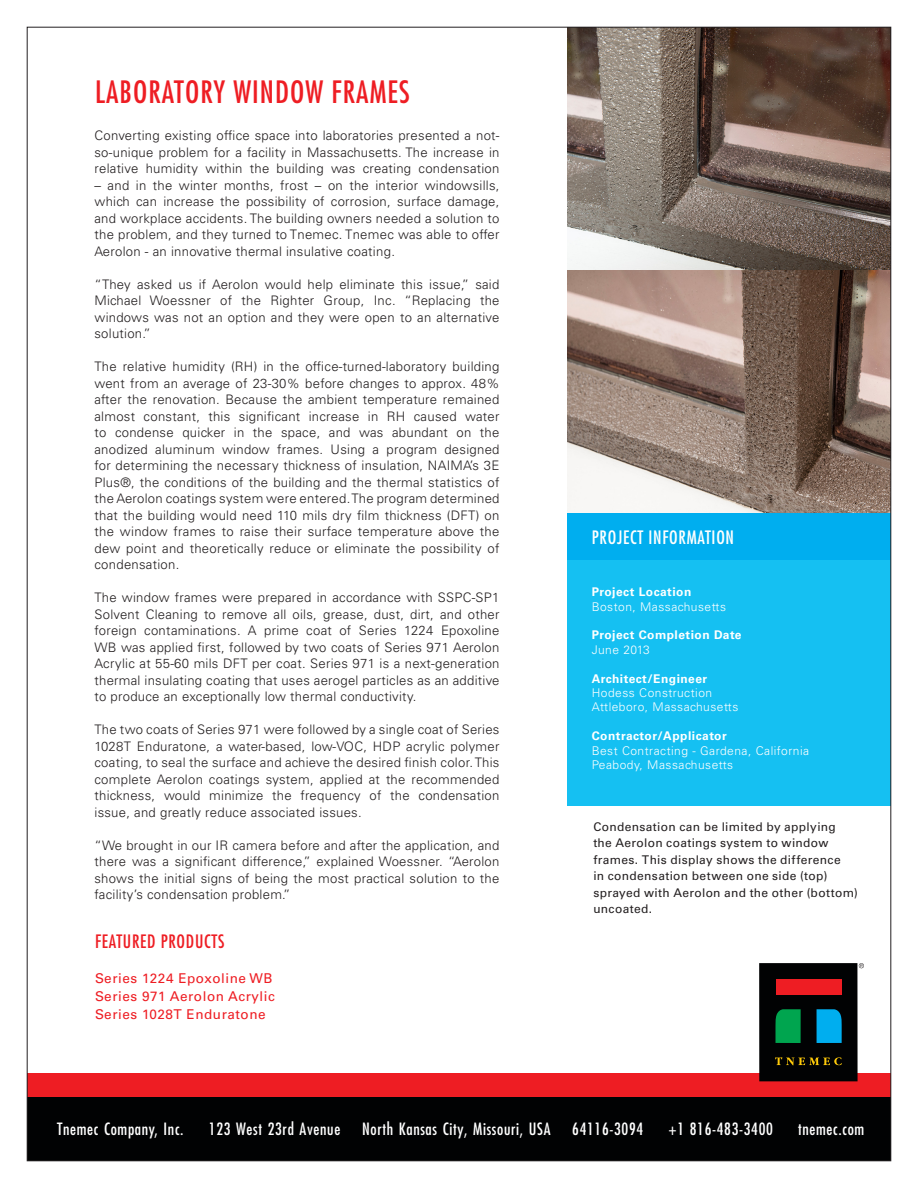
<style>
.page{position:relative;width:918px;height:1188px;background:#fff}
.page>*{position:absolute;margin:0;border:0;box-sizing:border-box;transform-origin:0 0}
.t1{font:condensed 30px "Futura Std";letter-spacing:.035em;color:#ee1d23}
.t2{font:condensed 18px "Futura Std";letter-spacing:.04em;color:#fff}
.t3{font:condensed 18px "Futura Std";letter-spacing:.04em;color:#ee1d23}
.t4{font:condensed 16.5px "Futura Std";letter-spacing:.04em;color:#fff}
.t5{font:13.5px/18px "Univers LT Std";letter-spacing:.04em;color:#ee1d23}
.t6{font:300 13.2px/16.5px "Univers LT Std";letter-spacing:.02em;color:#231f20;text-align:justify}
.t7{font:12px/16.5px "Univers LT Std";letter-spacing:.025em;color:#231f20}
.t8{font:300 12px/14.4px "Univers LT Std";letter-spacing:.04em;color:#fff}
.t9{font:700 12px "Univers LT Std";letter-spacing:.04em;color:#fff}
</style>
<div class="page">
<div style="left:27px;top:1097px;width:864px;height:64px;background:#010203"></div>
<div style="left:27px;top:1074px;width:864px;height:23px;background:#ee1d23"></div>
<div style="left:567px;top:513px;width:324px;height:48px;background:#00aeef"></div>
<div style="left:567px;top:561px;width:324px;height:245px;background:#15c0f2"></div>
<img style="left:567px;top:270px;width:322px;height:243px">
<svg style="left:567px;top:29px;width:322px;height:241px;background:#78695f"></svg>
<div style="left:759px;top:963px;width:99px;height:118px;background:#010203"></div>
<div style="left:776px;top:979px;width:65px;height:15px;background:#ee1d23"></div>
<svg style="left:775px;top:1009px;width:26px;height:34px"></svg>
<svg style="left:817px;top:1009px;width:25px;height:34px"></svg>
<svg style="left:775px;top:1057px;width:67px;height:8px"></svg>
<svg style="left:859px;top:963px;width:5px;height:5px"></svg>
<h1 class="t1" style="left:95px;top:73px;width:316px">LABORATORY WINDOW FRAMES</h1>
<p class="t6" style="left:94px;top:127px;width:407px">Converting existing office space into laboratories presented a not&shy;so-unique problem for a facility in Massachusetts. The increase in relative humidity within the building was creating condensation</p>
<p class="t6" style="left:94px;top:177px;width:407px">– and in the winter months, frost – on the interior windowsills, which can increase the possibility of corrosion, surface damage, and workplace accidents. The building owners needed a solution to the problem, and they turned to Tnemec. Tnemec was able to offer Aerolon - an innovative thermal insulative coating.</p>
<p class="t6" style="left:94px;top:276px;width:407px">“They asked us if Aerolon would help eliminate this issue,” said Michael Woessner of the Righter Group, Inc. “Replacing the windows was not an option and they were open to an alternative solution.”</p>
<p class="t6" style="left:94px;top:358px;width:407px">The relative humidity (RH) in the office-turned-laboratory building went from an average of 23-30% before changes to approx. 48% after the renovation. Because the ambient temperature remained almost constant, this significant increase in RH caused water to condense quicker in the space, and was abundant on the anodized aluminum window frames. Using a program designed for determining the necessary thickness of insulation, NAIMA’s 3E Plus®, the conditions of the building and the thermal statistics of the Aerolon coatings system were entered. The program determined that the building would need 110 mils dry film thickness (DFT) on the window frames to raise their surface temperature above the dew point and theoretically reduce or eliminate the possibility of condensation.</p>
<p class="t6" style="left:94px;top:589px;width:407px">The window frames were prepared in accordance with SSPC-SP1<br>Solvent Cleaning to remove all oils, grease, dust, dirt, and other foreign contaminations. A prime coat of Series 1224 Epoxoline WB was applied first, followed by two coats of Series 971 Aerolon Acrylic at 55-60 mils DFT per coat. Series 971 is a next-generation thermal insulating coating that uses aerogel particles as an additive to produce an exceptionally low thermal conductivity.</p>
<p class="t6" style="left:94px;top:721px;width:407px">The two coats of Series 971 were followed by a single coat of Series 1028T Enduratone, a water-based, low-VOC, HDP acrylic polymer coating, to seal the surface and achieve the desired finish color. This complete Aerolon coatings system, applied at the recommended thickness, would minimize the frequency of the condensation issue, and greatly reduce associated issues.</p>
<p class="t6" style="left:94px;top:837px;width:406px">“We brought in our IR camera before and after the application, and there was a significant difference,” explained Woessner. “Aerolon shows the initial signs of being the most practical solution to the facility’s condensation problem.”</p>
<h2 class="t3" style="left:95px;top:931px;width:131px">FEATURED PRODUCTS</h2>
<p class="t5" style="left:95px;top:969px;width:181px">Series 1224 Epoxoline WB<br>Series 971 Aerolon Acrylic<br>Series 1028T Enduratone</p>
<h2 class="t2" style="left:592px;top:526px;width:144px">PROJECT INFORMATION</h2>
<p class="t9" style="left:592px;top:585px;width:101px">Project Location</p>
<p class="t8" style="left:592px;top:599px;width:136px">Boston, Massachusetts</p>
<p class="t9" style="left:592px;top:628px;width:151px">Project Completion Date</p>
<p class="t8" style="left:592px;top:642px;width:60px">June 2013</p>
<p class="t9" style="left:592px;top:671px;width:117px">Architect/Engineer</p>
<p class="t8" style="left:592px;top:686px;width:148px">Hodess Construction<br>Attleboro, Massachusetts</p>
<p class="t9" style="left:592px;top:729px;width:136px">Contractor/Applicator</p>
<p class="t8" style="left:592px;top:743px;width:219px">Best Contracting - Gardena, California<br>Peabody, Massachusetts</p>
<p class="t7" style="left:593px;top:818px;width:266px">Condensation can be limited by applying<br>the Aerolon coatings system to window frames. This display shows the difference<br>in condensation between one side (top) sprayed with Aerolon and the other (bottom) uncoated.</p>
<p class="t4" style="left:57px;top:1119px;width:128px">Tnemec Company, Inc.</p>
<p class="t4" style="left:209px;top:1119px;width:133px">123 West 23rd Avenue</p>
<p class="t4" style="left:362px;top:1119px;width:190px">North Kansas City, Missouri, USA</p>
<p class="t4" style="left:572px;top:1119px;width:72px">64116-3094</p>
<p class="t4" style="left:669px;top:1119px;width:106px">+1 816-483-3400</p>
<p class="t4" style="left:798px;top:1119px;width:68px">tnemec.com</p>
</div>
